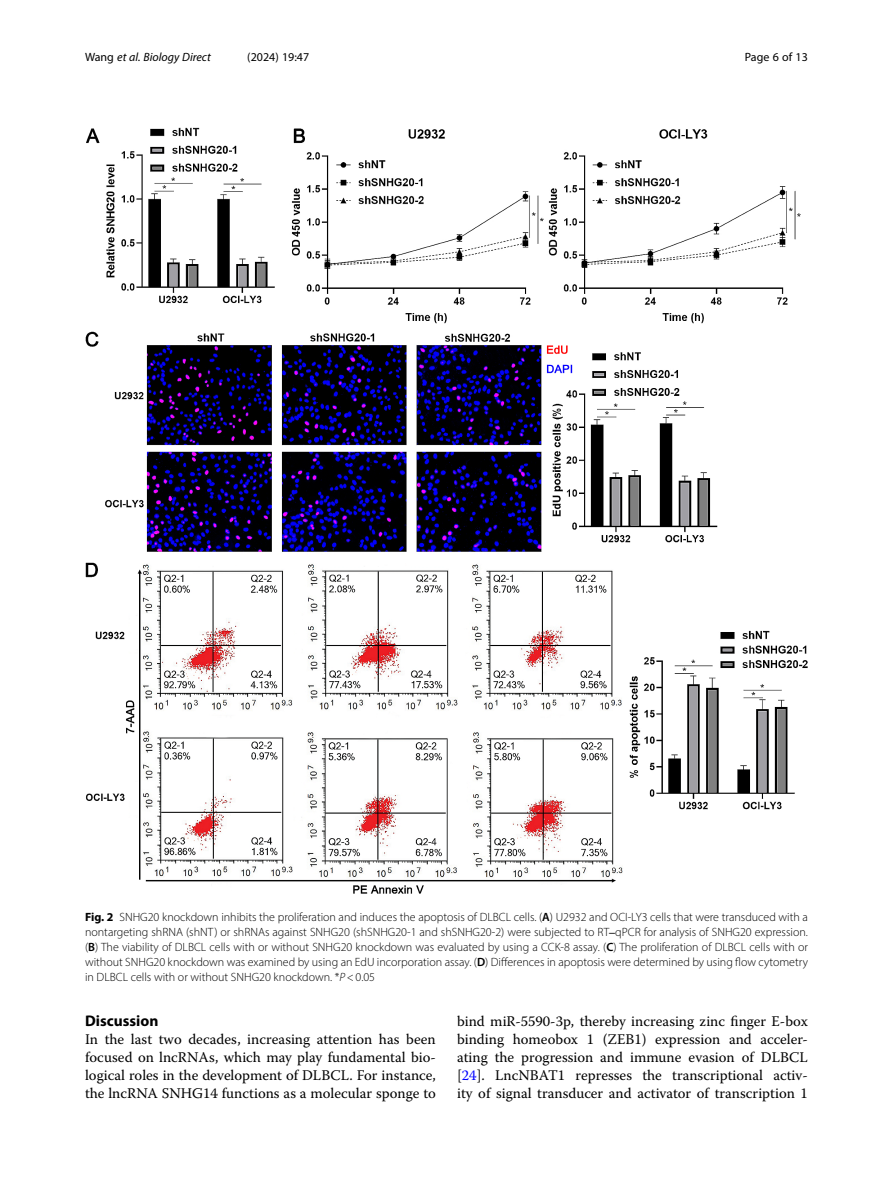
<style>
.page{position:relative;width:893px;height:1191px;background:#fff}
.page>*{position:absolute;margin:0;border:0;box-sizing:border-box;transform-origin:0 0}
.Head_1{font:700 15.45px "Myriad Pro";color:#000}
.Body_Text{font:14.7px/18px "Warnock Pro";color:#000;text-align:justify}
.Figure_Caption{font:300 12px/15px "Myriad Pro";color:#000;text-align:justify}
.t1{font:italic 12px "Myriad Pro";color:#000}
.t2{font:12px "Myriad Pro";color:#000}
.s1{font-style:normal}
.s2{font-weight:700}
.s3{font-weight:600}
.s4{font-family:"STIX";font-weight:400}
.s5{font-style:italic}
.s6{color:#00f}
</style>
<div class="page">
<img style="left:85px;top:127px;width:723px;height:766px">
<p class="t1" style="left:85px;top:50px;width:127px"><span class="s1">Wang</span> et al. Biology Direct</p>
<p class="t2" style="left:247px;top:50px;width:63px">(2024) 19:47</p>
<p class="t2" style="left:745px;top:50px;width:65px">Page 6 of 13</p>
<p class="Figure_Caption" style="left:85px;top:909px;width:724px"><span class="s2">Fig. 2</span> SNHG20 knockdown inhibits the proliferation and induces the apoptosis of DLBCL cells. (<span class="s3">A</span>) U2932 and OCI-LY3 cells that were transduced with a nontargeting shRNA (shNT) or shRNAs against SNHG20 (shSNHG20-1 and shSNHG20-2) were subjected to RT<span class="s4">‒</span>qPCR for analysis of SNHG20 expression. (<span class="s3">B</span>) The viability of DLBCL cells with or without SNHG20 knockdown was evaluated by using a CCK-8 assay. (<span class="s3">C</span>) The proliferation of DLBCL cells with or without SNHG20 knockdown was examined by using an EdU incorporation assay. (<span class="s3">D</span>) Differences in apoptosis were determined by using flow cytometry in DLBCL cells with or without SNHG20 knockdown. *<span class="s5">P</span>&lt;0.05</p>
<p class="Head_1" style="left:85px;top:1011px;width:75px">Discussion</p>
<p class="Body_Text" style="left:85px;top:1030px;width:352px">In the last two decades, increasing attention has been focused on lncRNAs, which may play fundamental bio&shy;logical roles in the development of DLBCL. For instance, the lncRNA SNHG14 functions as a molecular sponge to</p>
<p class="Body_Text" style="left:457px;top:1012px;width:352px">bind miR-5590-3p, thereby increasing zinc finger E-box binding homeobox 1 (ZEB1) expression and acceler&shy;ating the progression and immune evasion of DLBCL [<span class="s6">24</span>]. LncNBAT1 represses the transcriptional activ&shy;ity of signal transducer and activator of transcription 1</p>
</div>
